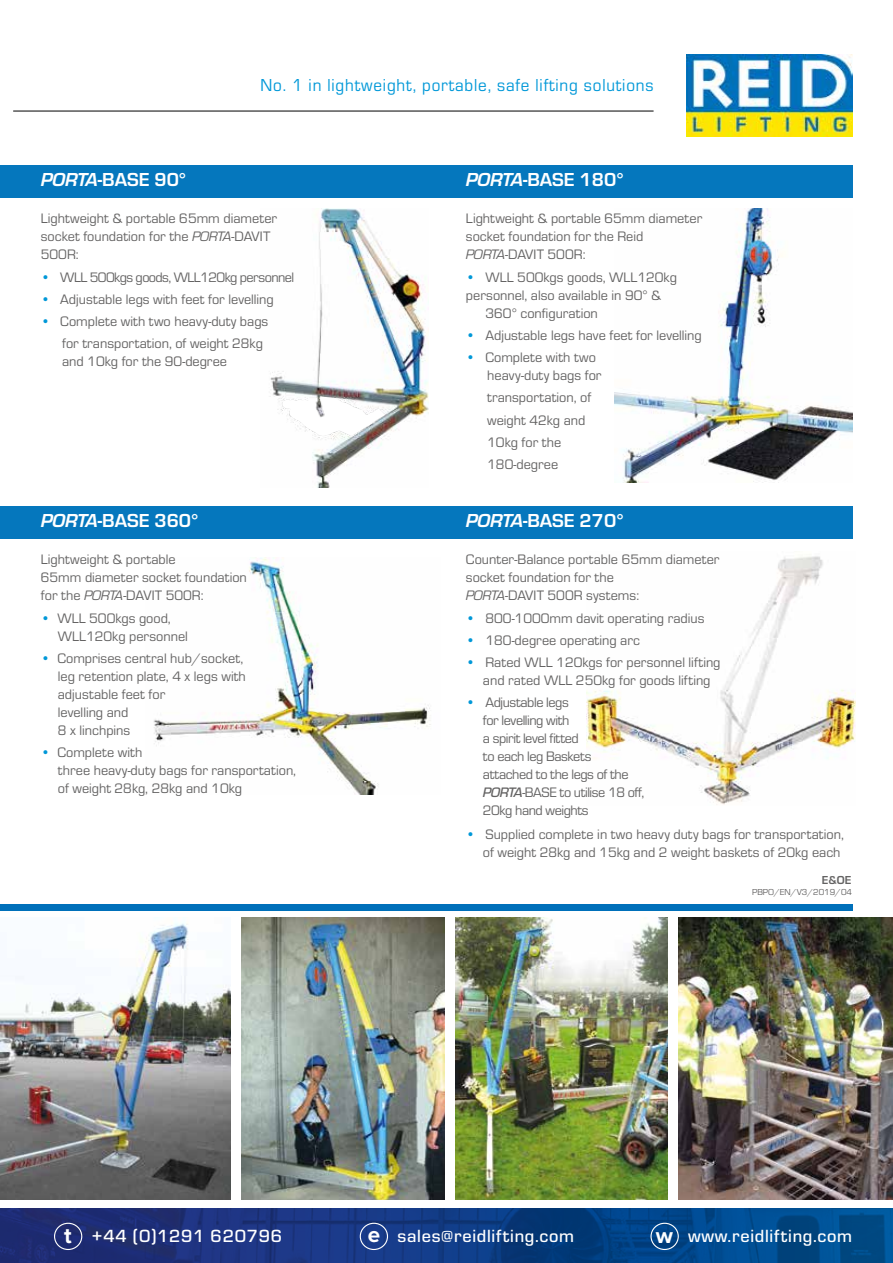
<style>
.page{position:relative;width:893px;height:1263px;background:#fff}
.page>*{position:absolute;margin:0;border:0;box-sizing:border-box;transform-origin:0 0}
.t1{font:700 19.5px "Eurostile";color:#fff}
.t2{font:500 18.3px "Eurostile";letter-spacing:.04em;color:#fff}
.t3{font:18px "Eurostile";letter-spacing:.05em;color:#0098d8;scale:.95 1}
.t4{font:14.25px/18px "Eurostile";color:#646363}
.t5{font:14.25px/18px "Eurostile";letter-spacing:-.03em;color:#646363}
.t6{font:14.25px "Eurostile";letter-spacing:-.04em;color:#646363}
.t7{font:700 12px "Eurostile";color:#646363}
.t8{font:9px "Eurostile";color:#646363}
.s1{font-style:italic}
.s2{color:#0098d8}
.s3{font-family:"Eurostile Med Ita"}
.s4{font-family:"Proxima Nova";font-weight:700;font-size:22.35px}
</style>
<div class="page">
<hr style="left:13px;top:111px;width:641px;height:1px;background:#000">
<img style="left:687px;top:54px;width:165px;height:82px">
<img style="left:0;top:1209px;width:893px;height:54px">
<div style="left:54px;top:1223px;width:28px;height:27px;border:1px solid #fff;border-radius:50%"></div>
<div style="left:650px;top:1223px;width:29px;height:27px;border:1px solid #fff;border-radius:50%"></div>
<div style="left:360px;top:1223px;width:28px;height:27px;border:1px solid #fff;border-radius:50%"></div>
<img style="left:0;top:917px;width:445px;height:283px">
<div style="left:0;top:905px;width:852px;height:6px;background:#0070ba"></div>
<img style="left:455px;top:917px;width:213px;height:283px">
<img style="left:678px;top:917px;width:215px;height:283px">
<div style="left:231px;top:912px;width:10px;height:292px;background:#fff"></div>
<img style="left:586px;top:556px;width:269px;height:249px">
<img style="left:153px;top:557px;width:278px;height:238px">
<img style="left:615px;top:208px;width:237px;height:275px">
<div style="left:0;top:165px;width:852px;height:32px;background:#0577bd"></div>
<div style="left:0;top:506px;width:852px;height:32px;background:#0577bd"></div>
<img style="left:270px;top:208px;width:159px;height:279px">
<h1 class="t1" style="left:41px;top:166px;width:147px"><span class="s1">PORTA</span>-BASE 90°</h1>
<p class="t3" style="left:260px;top:73px;width:415px">No. 1 in lightweight, portable, safe lifting solutions</p>
<h1 class="t1" style="left:466px;top:166px;width:159px"><span class="s1">PORTA</span>-BASE 180°</h1>
<p class="t4" style="left:41px;top:209px;width:238px">Lightweight &amp; portable 65mm diameter socket foundation for the <span class="s1">PORTA</span>-DAVIT<br>500R:</p>
<p class="t6" style="left:41px;top:267px;width:255px"><span class="s2">•</span> WLL 500kgs goods, WLL120kg personnel</p>
<p class="t4" style="left:41px;top:289px;width:234px"><span class="s2">•</span> Adjustable legs with feet for levelling</p>
<p class="t4" style="left:62px;top:310px;width:208px;line-height:22.2px;text-indent:-21px"><span class="s2">•</span> Complete with two heavy-duty bags for transportation, of weight 28kg</p>
<p class="t4" style="left:62px;top:352px;width:167px">and 10kg for the 90-degree</p>
<h1 class="t1" style="left:41px;top:507px;width:159px"><span class="s1">PORTA</span>-BASE 360°</h1>
<p class="t4" style="left:41px;top:550px;width:208px">Lightweight &amp; portable<br>65mm diameter socket foundation for the <span class="s1">PORTA</span>-DAVIT 500R:</p>
<p class="t4" style="left:58px;top:608px;width:131px;text-indent:-17px"><span class="s2">•</span> WLL 500kgs good,<br>WLL120kg personnel</p>
<p class="t4" style="left:58px;top:648px;width:190px;text-indent:-17px"><span class="s2">•</span> Comprises central hub/socket, leg retention plate, 4 x legs with adjustable feet for<br>levelling and<br>8 x linchpins</p>
<p class="t4" style="left:58px;top:743px;width:240px;text-indent:-17px"><span class="s2">•</span> Complete with<br>three heavy-duty bags for ransportation, of weight 28kg, 28kg and 10kg</p>
<p class="t4" style="left:466px;top:209px;width:238px">Lightweight &amp; portable 65mm diameter socket foundation for the Reid<br><span class="s1">PORTA</span>-DAVIT 500R:</p>
<p class="t4" style="left:466px;top:267px;width:212px"><span class="s2">•</span> WLL 500kgs goods, WLL120kg</p>
<p class="t4" style="left:466px;top:285px;width:197px">personnel, also available in 90° &amp;</p>
<p class="t4" style="left:485px;top:303px;width:114px">360° configuration</p>
<p class="t4" style="left:466px;top:325px;width:237px"><span class="s2">•</span> Adjustable legs have feet for levelling</p>
<p class="t4" style="left:487px;top:348px;width:116px;text-indent:-21px"><span class="s2">•</span> Complete with two heavy-duty bags for</p>
<p class="t4" style="left:487px;top:386px;width:106px;line-height:22.2px">transportation, of weight 42kg and<br>10kg for the<br>180-degree</p>
<h1 class="t1" style="left:466px;top:507px;width:159px"><span class="s1">PORTA</span>-BASE 270°</h1>
<p class="t4" style="left:466px;top:550px;width:255px">Counter-Balance portable 65mm diameter socket foundation for the<br><span class="s1">PORTA</span>-DAVIT 500R systems:</p>
<p class="t4" style="left:466px;top:608px;width:240px"><span class="s2">•</span> 800-1000mm davit operating radius</p>
<p class="t4" style="left:466px;top:630px;width:176px"><span class="s2">•</span> 180-degree operating arc</p>
<p class="t4" style="left:466px;top:653px;width:256px;text-align:center"><span class="s2">•</span> Rated WLL 120kgs for personnel lifting and rated WLL 250kg for goods lifting</p>
<p class="t5" style="left:483px;top:693px;width:163px;text-indent:-17px"><span class="s2">•</span> Adjustable legs<br>for levelling with<br>a spirit level fitted<br>to each leg Baskets attached to the legs of the<br><span class="s3">PORTA</span>-BASE to utilise 18 off,<br>20kg hand weights</p>
<p class="t4" style="left:466px;top:824px;width:379px;text-align:right"><span class="s2">•</span> Supplied complete in two heavy duty bags for transportation, of weight 28kg and 15kg and 2 weight baskets of 20kg each</p>
<p class="t7" style="left:822px;top:871px;width:31px">E&amp;OE</p>
<p class="t8" style="left:752px;top:886px;width:102px">PBPO/EN/V3/2019/04</p>
<p class="t2" style="left:64px;top:1224px;width:220px"><span class="s4">t</span> +44 (0)1291 620796</p>
<p class="t2" style="left:368px;top:1224px;width:208px"><span class="s4">e</span> sales@reidlifting.com</p>
<p class="t2" style="left:656px;top:1224px;width:198px"><span class="s4">w</span> www.reidlifting.com</p>
</div>
